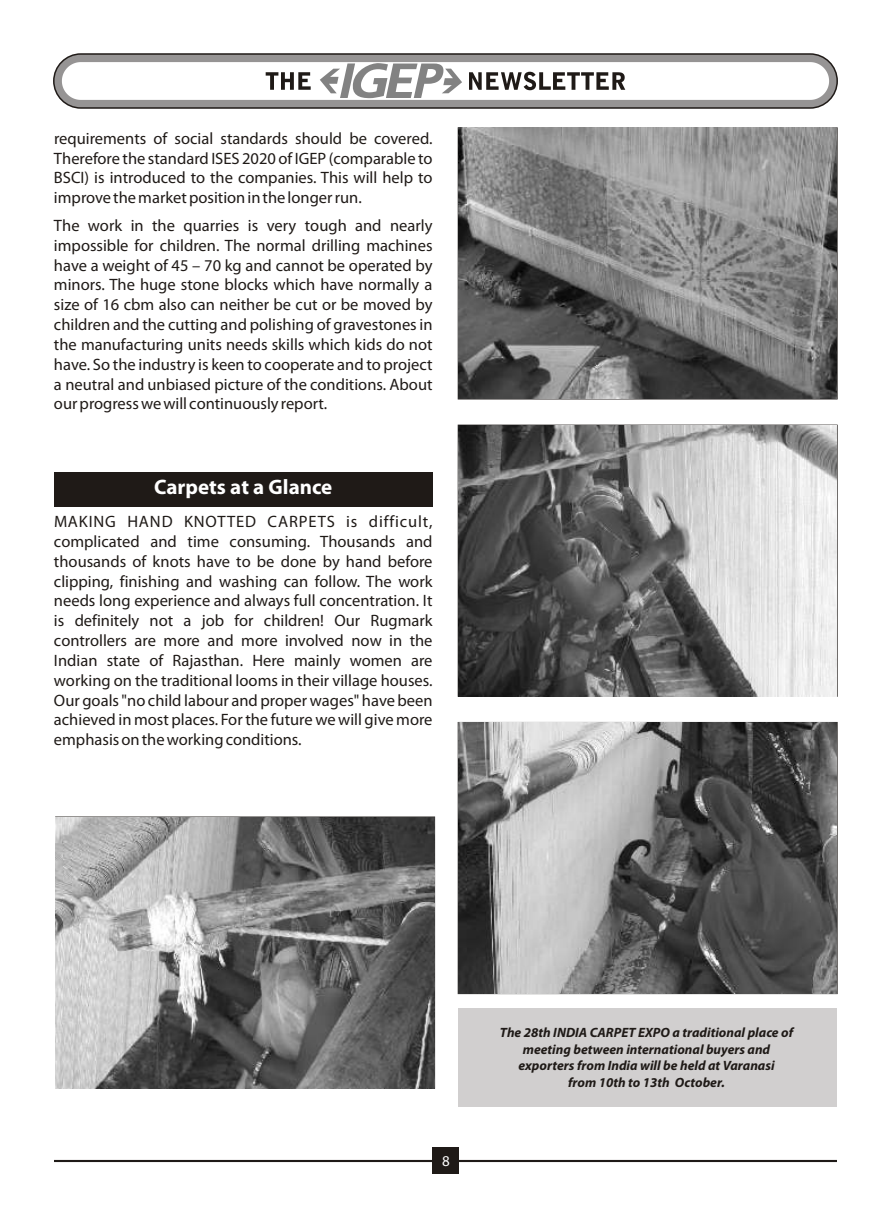
<style>
.page{position:relative;width:891px;height:1215px;background:#fff}
.page>*{position:absolute;margin:0;border:0;box-sizing:border-box;transform-origin:0 0}
.t1{font:700 21px "Myriad Pro";color:#fff}
.t2{font:16.5px/19.8px "Myriad Pro";color:#1f1a17;text-align:justify}
.t3{font:15px "Myriad Pro";color:#fff}
.t4{font:italic 700 13.5px/16.6px "Myriad Pro";color:#1f1a17;text-align:center}
</style>
<div class="page">
<hr style="left:54px;top:1160px;width:783px;height:2px;background:#1f1a17">
<div style="left:432px;top:1147px;width:27px;height:27px;background:#1f1a17"></div>
<svg style="left:53px;top:53px;width:785px;height:56px;background:#898786"></svg>
<svg style="left:62px;top:62px;width:767px;height:38px"></svg>
<div style="left:54px;top:473px;width:379px;height:34px;background:#1f1a17"></div>
<img style="left:56px;top:817px;width:378px;height:271px">
<img style="left:458px;top:128px;width:379px;height:271px">
<img style="left:458px;top:425px;width:379px;height:271px">
<img style="left:458px;top:723px;width:379px;height:270px">
<div style="left:458px;top:1008px;width:379px;height:98px;background:#d1cfcf"></div>
<p class="t2" style="left:54px;top:130px;width:380px">requirements of social standards should be covered.<br>Therefore the standard ISES 2020 of IGEP (comparable to BSCI) is introduced to the companies. This will help to improve the market position in the longer run.</p>
<p class="t2" style="left:54px;top:217px;width:380px">The work in the quarries is very tough and nearly impossible for children. The normal drilling machines have a weight of 45 – 70 kg and cannot be operated by minors. The huge stone blocks which have normally a size of 16 cbm also can neither be cut or be moved by children and the cutting and polishing of gravestones in the manufacturing units needs skills which kids do not have. So the industry is keen to cooperate and to project a neutral and unbiased picture of the conditions. About our progress we will continuously report.</p>
<p class="t1" style="left:154px;top:478px;width:180px">Carpets at a Glance</p>
<p class="t2" style="left:54px;top:513px;width:380px">MAKING HAND KNOTTED CARPETS is difficult, complicated and time consuming. Thousands and thousands of knots have to be done by hand before clipping, finishing and washing can follow. The work needs long experience and always full concentration. It is definitely not a job for children! Our Rugmark controllers are more and more involved now in the Indian state of Rajasthan. Here mainly women are working on the traditional looms in their village houses.<br>Our goals "no child labour and proper wages" have been achieved in most places. For the future we will give more emphasis on the working conditions.</p>
<p class="t3" style="left:442px;top:1155px;width:9px">8</p>
<p class="t4" style="left:500px;top:1025px;width:295px">The 28th INDIA CARPET EXPO a traditional place of meeting between international buyers and exporters from India will be held at Varanasi<br>from 10th to 13th October.</p>
</div>
